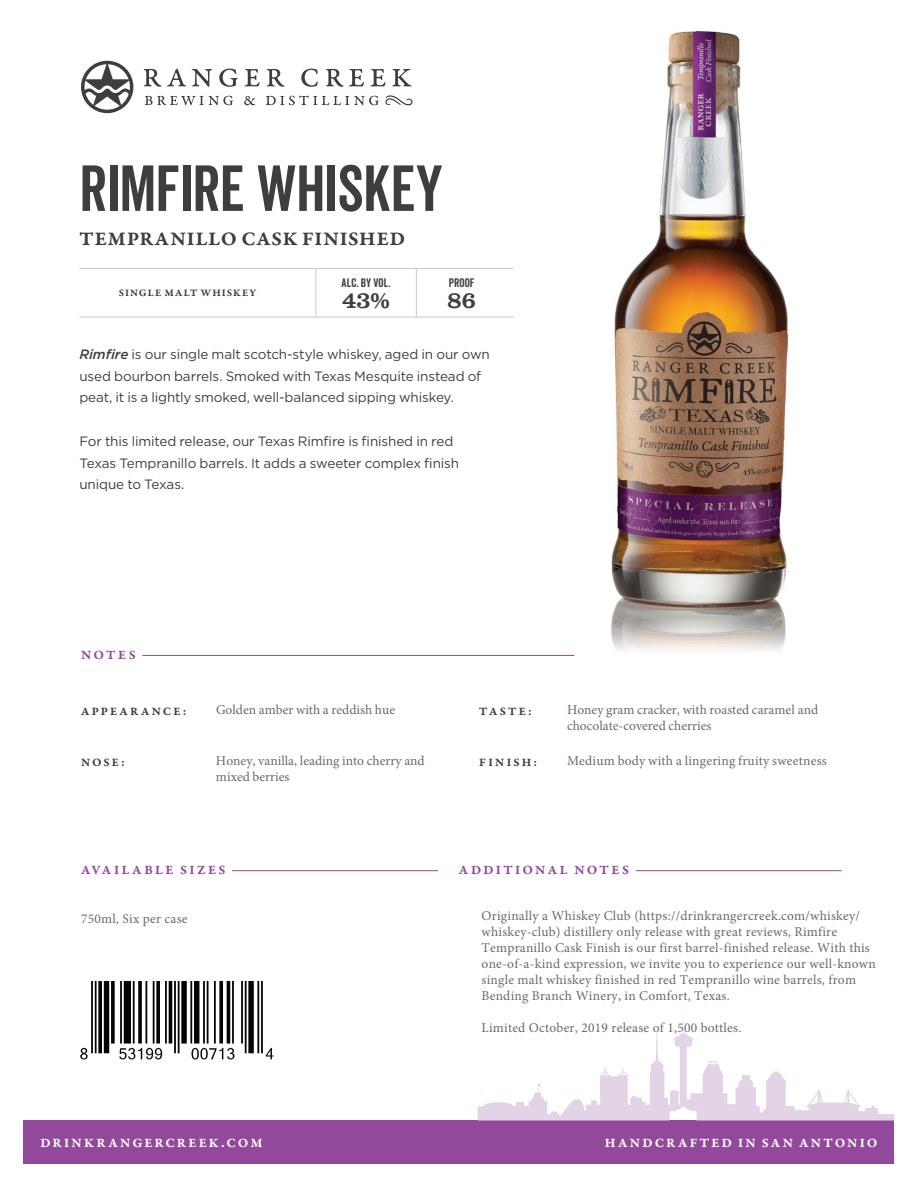
<style>
.page{position:relative;width:918px;height:1188px;background:#fff}
.page>*{position:absolute;margin:0;border:0;box-sizing:border-box;transform-origin:0 0}
.t1{font:63px "Veneer Clean";letter-spacing:-.01em;color:#3e3e3f}
.t2{font:24px "Clarendon LT Std";color:#3e3e3f}
.t3{font:20.4px "Garamond Premr Pro Smbd Capt";letter-spacing:.04em;color:#3e3e3f}
.t4{font:13.5px/16px "Minion Pro";letter-spacing:.015em;color:#69696c}
.t5{font:13.5px/21.8px "Gotham";letter-spacing:-.01em;color:#3e3e3f}
.t6{font:13.5px "Garamond Premr Pro Smbd Capt";letter-spacing:.165em;color:#fff}
.t7{font:13.5px "Garamond Premr Pro Smbd Capt";letter-spacing:.18em;color:#93499b}
.t8{font:13.5px "Garamond Premr Pro Smbd Capt";letter-spacing:.16em;color:#93499b}
.t9{font:12px "Garamond Premr Pro Smbd Capt";letter-spacing:.175em;color:#3e3e3f}
.t10{font:12px "Veneer Clean";letter-spacing:.015em;color:#3e3e3f}
.t11{font:12px "Garamond Premr Pro Smbd Capt";letter-spacing:.195em;color:#3e3e3f}
.t12{font:10.5px "Garamond Premr Pro Smbd Capt";letter-spacing:.095em;color:#3e3e3f}
.s1{font-weight:500;font-style:italic}
</style>
<div class="page">
<div style="left:24px;top:1120px;width:870px;height:44px;background:#93499b"></div>
<img style="left:80px;top:981px;width:194px;height:79px">
<img style="left:440px;top:31px;width:348px;height:625px">
<svg style="left:478px;top:1015px;width:416px;height:106px"></svg>
<svg style="left:81px;top:61px;width:52px;height:52px"></svg>
<svg style="left:144px;top:69px;width:17px;height:18px"></svg>
<svg style="left:167px;top:69px;width:19px;height:17px"></svg>
<svg style="left:192px;top:69px;width:20px;height:18px"></svg>
<svg style="left:219px;top:69px;width:19px;height:18px"></svg>
<svg style="left:245px;top:69px;width:15px;height:17px"></svg>
<svg style="left:267px;top:69px;width:18px;height:18px"></svg>
<svg style="left:301px;top:69px;width:17px;height:18px"></svg>
<svg style="left:326px;top:69px;width:38px;height:18px"></svg>
<svg style="left:371px;top:69px;width:15px;height:17px"></svg>
<svg style="left:392px;top:69px;width:19px;height:17px"></svg>
<svg style="left:145px;top:96px;width:88px;height:9px"></svg>
<svg style="left:244px;top:96px;width:11px;height:9px"></svg>
<svg style="left:266px;top:96px;width:113px;height:9px"></svg>
<svg style="left:385px;top:95px;width:28px;height:10px"></svg>
<hr style="left:142px;top:655px;width:432px;height:1px;background:#93499b">
<hr style="left:232px;top:870px;width:206px;height:1px;background:#93499b">
<hr style="left:636px;top:870px;width:206px;height:1px;background:#93499b">
<hr style="left:79px;top:268px;width:237px;height:1px;background:#c7c8ca">
<hr style="left:79px;top:317px;width:237px;height:1px;background:#c7c8ca">
<hr style="left:316px;top:268px;width:100px;height:1px;background:#c7c8ca">
<hr style="left:316px;top:269px;width:1px;height:48px;background:#c7c8ca">
<hr style="left:416px;top:268px;width:98px;height:1px;background:#c7c8ca">
<hr style="left:416px;top:269px;width:1px;height:48px;background:#c7c8ca">
<hr style="left:316px;top:317px;width:100px;height:1px;background:#c7c8ca">
<hr style="left:416px;top:317px;width:98px;height:1px;background:#c7c8ca">
<h1 class="t1" style="left:79px;top:150px;width:365px">RIMFIRE WHISKEY</h1>
<h3 class="t3" style="left:79px;top:227px;width:327px">TEMPRANILLO CASK FINISHED</h3>
<p class="t12" style="left:119px;top:286px;width:139px">SINGLE MALT WHISKEY</p>
<p class="t10" style="left:342px;top:275px;width:51px">ALC. BY VOL.</p>
<h2 class="t2" style="left:342px;top:286px;width:50px">43%</h2>
<p class="t10" style="left:449px;top:275px;width:27px">PROOF</p>
<h2 class="t2" style="left:447px;top:286px;width:30px">86</h2>
<p class="t5" style="left:79px;top:343px;width:412px"><span class="s1">Rimfire</span> is our single malt scotch-style whiskey, aged in our own used bourbon barrels. Smoked with Texas Mesquite instead of peat, it is a lightly smoked, well-balanced sipping whiskey.</p>
<p class="t5" style="left:79px;top:430px;width:381px">For this limited release, our Texas Rimfire is finished in red<br>Texas Tempranillo barrels. It adds a sweeter complex finish unique to Texas.</p>
<p class="t7" style="left:81px;top:647px;width:56px">NOTES</p>
<p class="t11" style="left:81px;top:704px;width:107px">APPEARANCE:</p>
<p class="t4" style="left:216px;top:702px;width:181px">Golden amber with a reddish hue</p>
<p class="t9" style="left:479px;top:704px;width:54px">TASTE:</p>
<p class="t9" style="left:81px;top:755px;width:45px">NOSE:</p>
<p class="t4" style="left:216px;top:752px;width:210px">Honey, vanilla, leading into cherry and mixed berries</p>
<p class="t9" style="left:479px;top:755px;width:59px">FINISH:</p>
<p class="t4" style="left:567px;top:702px;width:253px">Honey gram cracker, with roasted caramel and chocolate-covered cherries</p>
<p class="t4" style="left:567px;top:752px;width:261px">Medium body with a lingering fruity sweetness</p>
<p class="t7" style="left:81px;top:862px;width:146px">AVAILABLE SIZES</p>
<p class="t8" style="left:459px;top:862px;width:172px">ADDITIONAL NOTES</p>
<p class="t4" style="left:81px;top:911px;width:108px">750ml, Six per case</p>
<p class="t4" style="left:482px;top:907px;width:396px">Originally a Whiskey Club (https://drinkrangercreek.com/whiskey/ whiskey-club) distillery only release with great reviews, Rimfire Tempranillo Cask Finish is our first barrel-finished release. With this one-of-a-kind expression, we invite you to experience our well-known single malt whiskey finished in red Tempranillo wine barrels, from Bending Branch Winery, in Comfort, Texas.</p>
<p class="t4" style="left:482px;top:1020px;width:261px">Limited October, 2019 release of 1,500 bottles.</p>
<p class="t6" style="left:40px;top:1135px;width:224px">DRINKRANGERCREEK.COM</p>
<p class="t6" style="left:605px;top:1135px;width:274px">HANDCRAFTED IN SAN ANTONIO</p>
</div>
